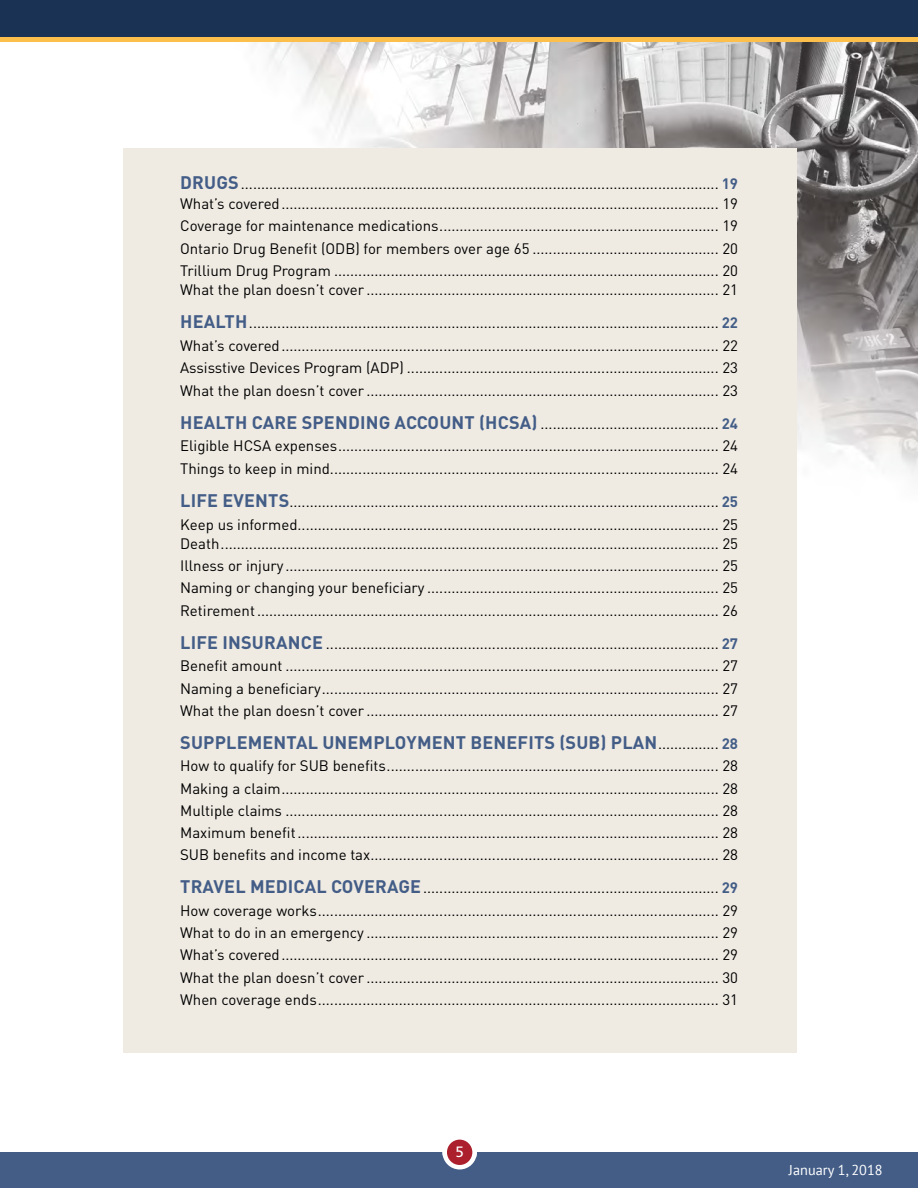
<style>
.page{position:relative;width:918px;height:1188px;background:#fff}
.page>*{position:absolute;margin:0;border:0;box-sizing:border-box;transform-origin:0 0}
.t1{font:700 18px "DINOT";letter-spacing:.01em;color:#435d87}
.t2{font:15px/22.4px "DINOT";color:#000;text-align:justify}
.t3{font:15px "Frutiger";color:#fff}
.t4{font:14.25px "PT Sans";letter-spacing:.005em;color:#fff}
.s1{font-weight:700;font-size:18px;color:#435d87}
.s2{font-weight:700;color:#435d87}
.s3{font-weight:400;font-size:15px;color:#000}
.s4{font-size:15px}
</style>
<div class="page">
<div style="left:0;top:1152px;width:918px;height:36px;background:#435d87"></div>
<div style="left:442px;top:1135px;width:35px;height:35px;border:4px solid #fff;border-radius:50%"></div>
<img style="left:189px;top:41px;width:729px;height:593px">
<div style="left:123px;top:148px;width:673px;height:905px;background:#efebe3"></div>
<div style="left:0;top:1158px;width:918px;height:30px;background:#435d87"></div>
<svg style="left:445px;top:1137px;width:30px;height:30px"></svg>
<div style="left:442px;top:1135px;width:35px;height:34px;border:4px solid #fff;border-radius:50%"></div>
<div style="left:0;top:0;width:918px;height:40px;background:#1a3254"></div>
<hr style="left:0;top:37px;width:918px;height:4px;background:#fcbf4b">
<p class="t2" style="left:180px;top:173px;width:559px;line-height:19.5px"><span class="s1">DRUGS</span>...................................................................................................................... <span class="s2">19<br></span>What’s covered............................................................................................................ 19</p>
<p class="t2" style="left:180px;top:214px;width:559px">Coverage for maintenance medications..................................................................... 19<br>Ontario Drug Benefit (ODB) for members over age 65 .............................................. 20<br>Trillium Drug Program ............................................................................................... 20</p>
<p class="t2" style="left:180px;top:278px;width:559px">What the plan doesn’t cover ....................................................................................... 21</p>
<p class="t2" style="left:180px;top:311px;width:559px"><span class="s1">HEALTH</span>.................................................................................................................... <span class="s2">22<br></span>What’s covered............................................................................................................ 22<br>Assisstive Devices Program (ADP) ............................................................................. 23<br>What the plan doesn’t cover ....................................................................................... 23</p>
<p class="t2" style="left:180px;top:411px;width:559px"><span class="s1">HEALTH CARE SPENDING ACCOUNT (HCSA)</span> ............................................ <span class="s2">24<br></span>Eligible HCSA expenses.............................................................................................. 24<br>Things to keep in mind................................................................................................ 24</p>
<p class="t2" style="left:180px;top:489px;width:559px;line-height:22.8px"><span class="s1">LIFE EVENTS</span>.......................................................................................................... <span class="s2">25<br></span>Keep us informed........................................................................................................ 25</p>
<p class="t2" style="left:180px;top:532px;width:559px">Death........................................................................................................................... 25<br>Illness or injury ........................................................................................................... 25<br>Naming or changing your beneficiary ........................................................................ 25<br>Retirement.................................................................................................................. 26</p>
<p class="t2" style="left:180px;top:631px;width:559px"><span class="s1">LIFE INSURANCE</span> ................................................................................................. <span class="s2">27<br></span>Benefit amount ........................................................................................................... 27<br>Naming a beneficiary.................................................................................................. 27<br>What the plan doesn’t cover ....................................................................................... 27</p>
<p class="t1" style="left:180px;top:730px;width:559px">SUPPLEMENTAL UNEMPLOYMENT BENEFITS (SUB) PLAN<span class="s3">...............</span> <span class="s4">28</span></p>
<p class="t2" style="left:180px;top:754px;width:559px">How to qualify for SUB benefits.................................................................................. 28<br>Making a claim............................................................................................................ 28<br>Multiple claims ........................................................................................................... 28<br>Maximum benefit........................................................................................................ 28<br>SUB benefits and income tax...................................................................................... 28</p>
<p class="t2" style="left:180px;top:876px;width:559px"><span class="s1">TRAVEL MEDICAL COVERAGE</span>......................................................................... <span class="s2">29<br></span>How coverage works................................................................................................... 29<br>What to do in an emergency ....................................................................................... 29<br>What’s covered............................................................................................................ 29<br>What the plan doesn’t cover ....................................................................................... 30<br>When coverage ends................................................................................................... 31</p>
<p class="t3" style="left:455px;top:1143px;width:10px">5</p>
<p class="t4" style="left:789px;top:1161px;width:95px">January 1, 2018</p>
</div>
